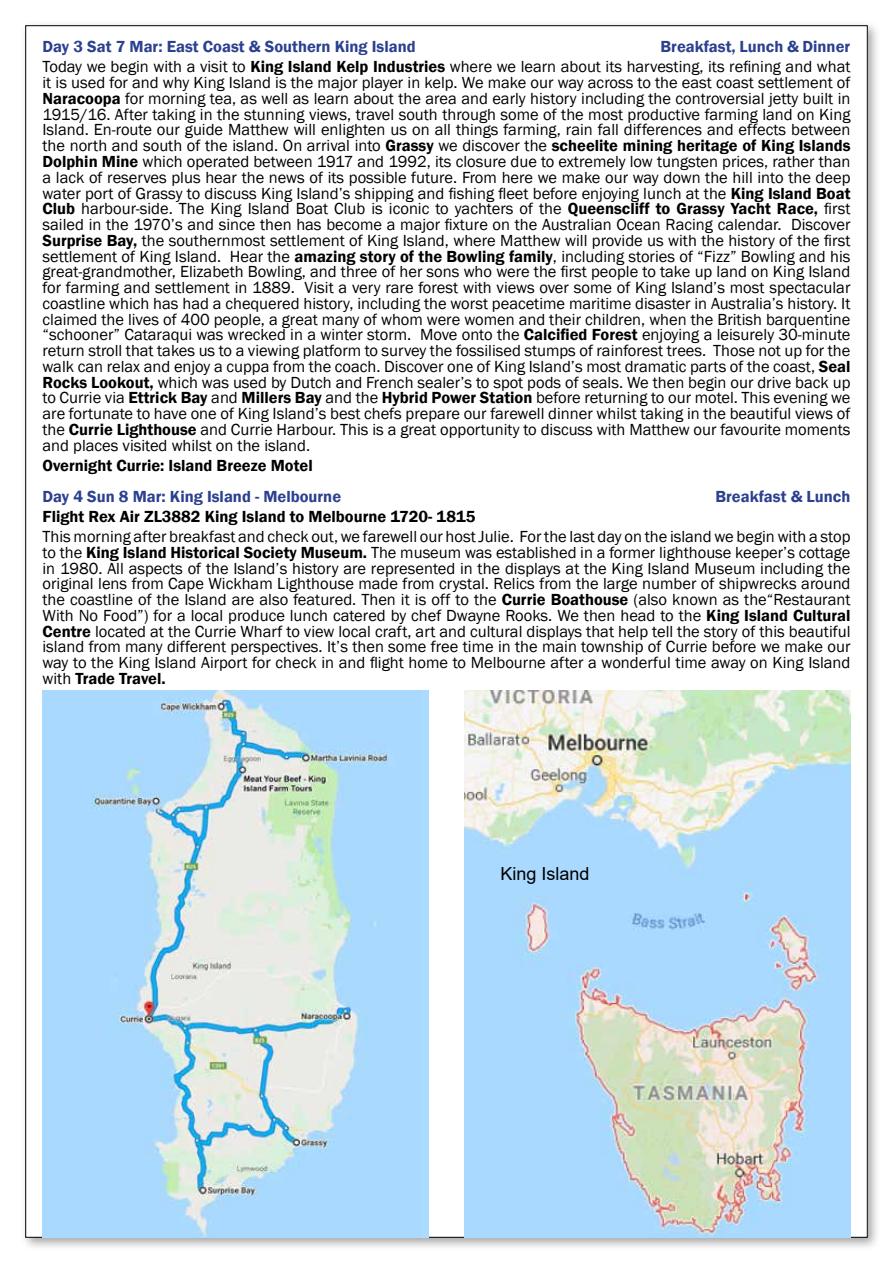
<style>
.page{position:relative;width:893px;height:1263px;background:#fff}
.page>*{position:absolute;margin:0;border:0;box-sizing:border-box;transform-origin:0 0}
.t1{font:18px "Arial";color:#000}
.t2{font:16.5px/15.8px "Franklin Gothic";color:#000;text-align:justify}
.t3{font:600 16.5px "Franklin Gothic";color:#2b408f}
.t4{font:600 16.5px "Franklin Gothic";color:#000}
.s1{font-weight:600;color:#2b408f}
.s2{font-weight:600}
</style>
<div class="page">
<div style="left:21px;top:21px;width:860px;height:1229px;background:#787778;opacity:.66"></div>
<div style="left:26px;top:26px;width:841px;height:1211px;background:#fff"></div>
<img style="left:43px;top:691px;width:385px;height:546px">
<img style="left:465px;top:691px;width:385px;height:546px">
<p class="t2" style="left:43px;top:37px;width:809px;line-height:20px;text-align:right"><span class="s1">Breakfast, Lunch &amp; Dinner<br></span>Today we begin with a visit to <span class="s2">King Island Kelp Industries</span> where we learn about its harvesting, its refining and what</p>
<p class="t2" style="left:43px;top:75px;width:809px">it is used for and why King Island is the major player in kelp. We make our way across to the east coast settlement of <span class="s2">Naracoopa</span> for morning tea, as well as learn about the area and early history including the controversial jetty built in 1915/16. After taking in the stunning views, travel south through some of the most productive farming land on King Island. En-route our guide Matthew will enlighten us on all things farming, rain fall differences and effects between the north and south of the island. On arrival into <span class="s2">Grassy</span> we discover the <span class="s2">scheelite mining heritage of King Islands Dolphin Mine</span> which operated between 1917 and 1992, its closure due to extremely low tungsten prices, rather than a lack of reserves plus hear the news of its possible future. From here we make our way down the hill into the deep water port of Grassy to discuss King Island’s shipping and fishing fleet before enjoying lunch at the <span class="s2">King Island Boat Club</span> harbour-side. The King Island Boat Club is iconic to yachters of the <span class="s2">Queenscliff to Grassy Yacht Race,</span> first sailed in the 1970’s and since then has become a major fixture on the Australian Ocean Racing calendar. Discover <span class="s2">Surprise Bay,</span> the southernmost settlement of King Island, where Matthew will provide us with the history of the first settlement of King Island. Hear the <span class="s2">amazing story of the Bowling family</span>, including stories of “Fizz” Bowling and his great-grandmother, Elizabeth Bowling, and three of her sons who were the first people to take up land on King Island for farming and settlement in 1889. Visit a very rare forest with views over some of King Island’s most spectacular coastline which has had a chequered history, including the worst peacetime maritime disaster in Australia’s history. It claimed the lives of 400 people, a great many of whom were women and their children, when the British barquentine “schooner” Cataraqui was wrecked in a winter storm. Move onto the <span class="s2">Calcified Forest</span> enjoying a leisurely 30-minute return stroll that takes us to a viewing platform to survey the fossilised stumps of rainforest trees. Those not up for the walk can relax and enjoy a cuppa from the coach. Discover one of King Island’s most dramatic parts of the coast, <span class="s2">Seal Rocks Lookout,</span> which was used by Dutch and French sealer’s to spot pods of seals. We then begin our drive back up to Currie via <span class="s2">Ettrick Bay</span> and <span class="s2">Millers Bay</span> and the <span class="s2">Hybrid Power Station</span> before returning to our motel. This evening we are fortunate to have one of King Island’s best chefs prepare our farewell dinner whilst taking in the beautiful views of the <span class="s2">Currie Lighthouse</span> and Currie Harbour. This is a great opportunity to discuss with Matthew our favourite moments and places visited whilst on the island.</p>
<p class="t4" style="left:43px;top:455px;width:272px">Overnight Currie: Island Breeze Motel</p>
<p class="t3" style="left:43px;top:486px;width:300px">Day 4 Sun 8 Mar: King Island - Melbourne</p>
<p class="t3" style="left:715px;top:486px;width:137px">Breakfast &amp; Lunch</p>
<p class="t4" style="left:43px;top:506px;width:435px">Flight Rex Air ZL3882 King Island to Melbourne 1720- 1815</p>
<p class="t2" style="left:43px;top:529px;width:809px">This morning after breakfast and check out, we farewell our host Julie. For the last day on the island we begin with a stop to the <span class="s2">King Island Historical Society Museum.</span> The museum was established in a former lighthouse keeper’s cottage in 1980. All aspects of the Island’s history are represented in the displays at the King Island Museum including the original lens from Cape Wickham Lighthouse made from crystal. Relics from the large number of shipwrecks around the coastline of the Island are also featured. Then it is off to the <span class="s2">Currie Boathouse</span> (also known as the“Restaurant With No Food”) for a local produce lunch catered by chef Dwayne Rooks. We then head to the <span class="s2">King Island Cultural Centre</span> located at the Currie Wharf to view local craft, art and cultural displays that help tell the story of this beautiful island from many different perspectives. It’s then some free time in the main township of Currie before we make our way to the King Island Airport for check in and flight home to Melbourne after a wonderful time away on King Island with <span class="s2">Trade Travel.</span></p>
<p class="t3" style="left:43px;top:37px;width:375px">Day 3 Sat 7 Mar: East Coast &amp; Southern King Island</p>
<p class="t1" style="left:500px;top:861px;width:91px">King Island</p>
</div>
